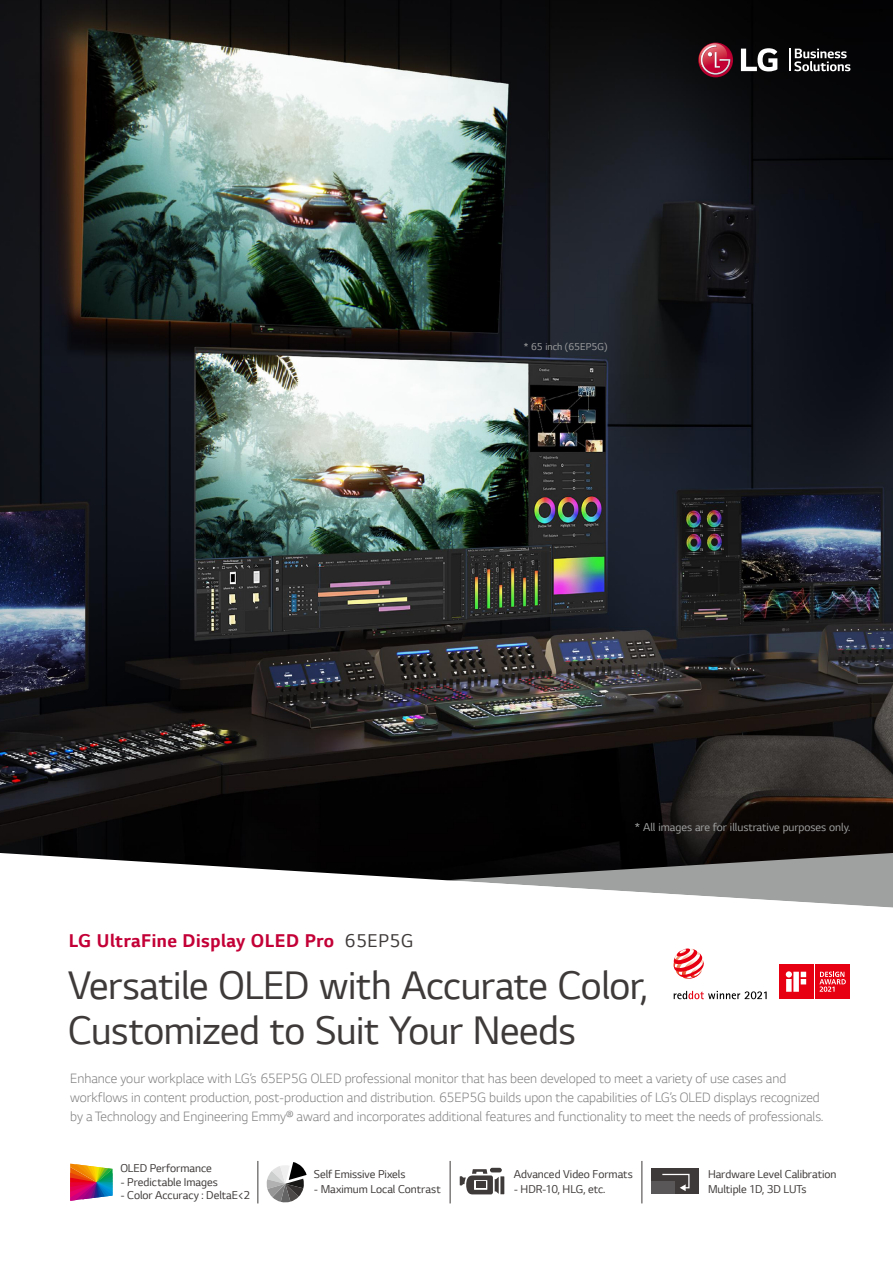
<style>
.page{position:relative;width:893px;height:1263px;background:#fff}
.page>*{position:absolute;margin:0;border:0;box-sizing:border-box;transform-origin:0 0}
.t1{font:42px/45px "LG Smart";letter-spacing:-.01em;color:#3e3a39}
.t2{font:700 19.5px "LG Smart";letter-spacing:.025em;color:#c30037}
.t3{font:300 14.25px/18.8px "LG Smart";color:#7d7d7d}
.t4{font:12px/15px "LG Smart";letter-spacing:-.005em;color:#3e3a39}
.t5{font:12px "LG Smart";color:#9fa0a0}
.t6{font:10.5px "LG Smart";color:#9fa0a0}
.s1{font-weight:400;color:#3e3a39}
</style>
<div class="page">
<img style="left:0;top:0;width:893px;height:853px">
<svg style="left:1px;top:853px;width:892px;height:351px"></svg>
<svg style="left:70px;top:1163px;width:43px;height:38px;background:#aa746b"></svg>
<hr style="left:642px;top:1161px;width:1px;height:42px;background:#3e3a39">
<hr style="left:450px;top:1161px;width:1px;height:42px;background:#3e3a39">
<div style="left:652px;top:1168px;width:23px;height:13px;background:#3e3a39"></div>
<div style="left:676px;top:1168px;width:23px;height:13px;background:#3e3a39"></div>
<div style="left:652px;top:1181px;width:23px;height:13px;background:#595757"></div>
<div style="left:676px;top:1181px;width:23px;height:13px;background:#3e3a39"></div>
<svg style="left:662px;top:1173px;width:28px;height:18px"></svg>
<hr style="left:490px;top:1168px;width:12px;height:4px;background:#3e3a39;border-radius:2px">
<svg style="left:460px;top:1169px;width:44px;height:25px"></svg>
<div style="left:476px;top:1182px;width:10px;height:6px;background:#3e3a39"></div>
<svg style="left:266px;top:1162px;width:41px;height:41px"></svg>
<svg style="left:790px;top:49px;width:60px;height:22px"></svg>
<svg style="left:741px;top:48px;width:36px;height:23px"></svg>
<svg style="left:698px;top:43px;width:35px;height:34px"></svg>
<svg style="left:697px;top:43px;width:34px;height:32px"></svg>
<svg style="left:674px;top:991px;width:93px;height:8px"></svg>
<svg style="left:673px;top:948px;width:31px;height:31px"></svg>
<div style="left:777px;top:962px;width:75px;height:39px;background:#fff"></div>
<div style="left:779px;top:964px;width:34px;height:35px;background:#e60012"></div>
<svg style="left:786px;top:971px;width:20px;height:21px"></svg>
<div style="left:815px;top:964px;width:35px;height:35px;background:#e60012"></div>
<svg style="left:819px;top:972px;width:27px;height:20px"></svg>
<hr style="left:258px;top:1161px;width:1px;height:42px;background:#3e3a39">
<p class="t6" style="left:524px;top:340px;width:85px">* 65 inch (65EP5G)</p>
<h2 class="t2" style="left:69px;top:927px;width:346px">LG UltraFine Display OLED Pro <span class="s1">65EP5G</span></h2>
<p class="t5" style="left:635px;top:819px;width:217px">* All images are for illustrative purposes only.</p>
<h1 class="t1" style="left:68px;top:961px;width:581px">Versatile OLED with Accurate Color,<br>Customized to Suit Your Needs</h1>
<p class="t3" style="left:70px;top:1068px;width:754px">Enhance your workplace with LG’s 65EP5G OLED professional monitor that has been developed to meet a variety of use cases and workflows in content production, post-production and distribution. 65EP5G builds upon the capabilities of LG’s OLED displays recognized by a Technology and Engineering Emmy® award and incorporates additional features and functionality to meet the needs of professionals.</p>
<p class="t4" style="left:120px;top:1160px;width:93px">OLED Performance</p>
<p class="t4" style="left:120px;top:1174px;width:99px">- Predictable Images</p>
<p class="t4" style="left:120px;top:1187px;width:132px">- Color Accuracy : DeltaE&lt;2</p>
<p class="t4" style="left:314px;top:1166px;width:93px">Self Emissive Pixels</p>
<p class="t4" style="left:314px;top:1181px;width:128px">- Maximum Local Contrast</p>
<p class="t4" style="left:514px;top:1166px;width:121px">Advanced Video Formats</p>
<p class="t4" style="left:514px;top:1181px;width:93px">- HDR-10, HLG, etc.</p>
<p class="t4" style="left:708px;top:1166px;width:130px">Hardware Level Calibration<br>Multiple 1D, 3D LUTs</p>
</div>
